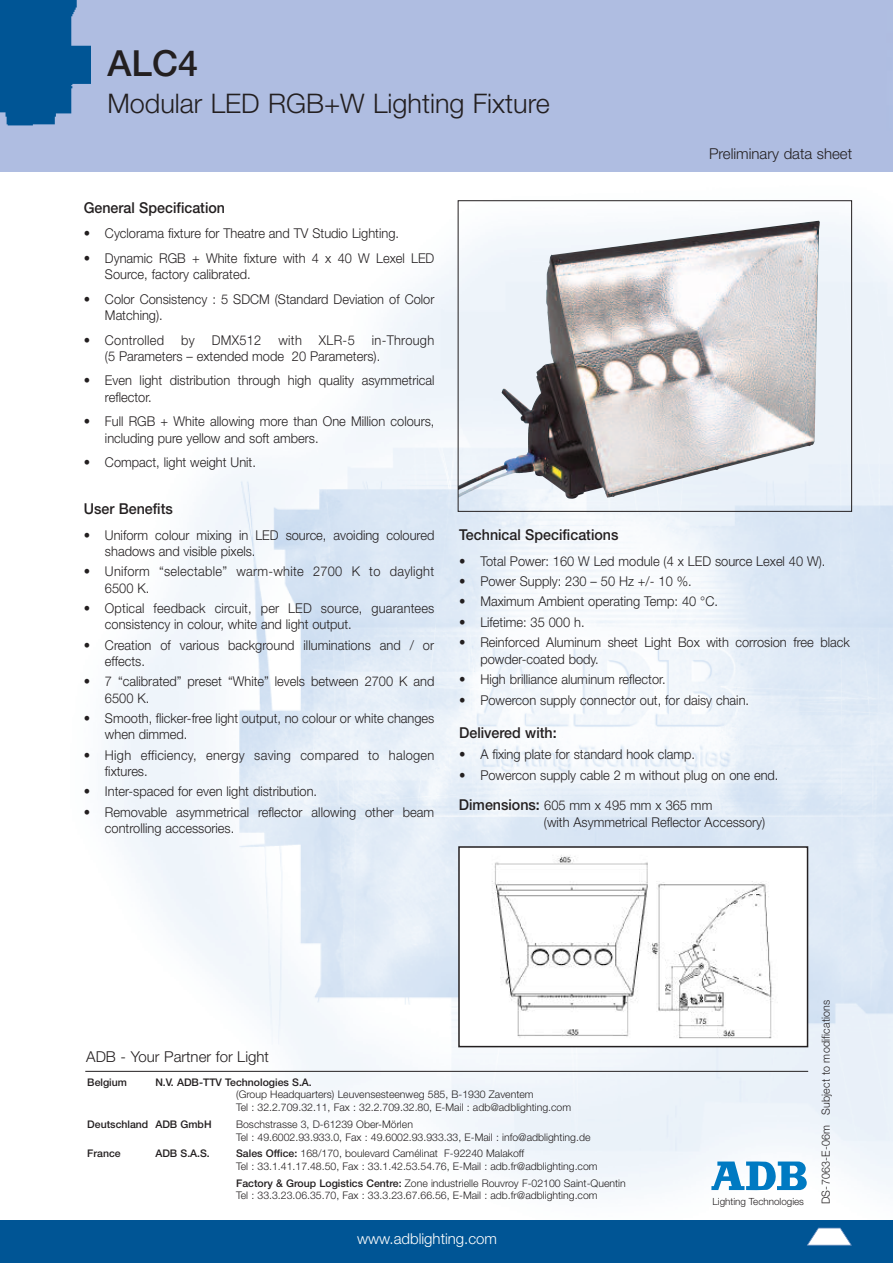
<style>
.page{position:relative;width:893px;height:1263px;background:#fff}
.page>*{position:absolute;margin:0;border:0;box-sizing:border-box;transform-origin:0 0}
.t1{font:500 36px "Helvetica Neue";color:#231f20}
.t2{font:300 27px "Helvetica Neue";color:#231f20}
.t3{font:500 15px "Helvetica Neue";color:#231f20;scale:.95 1}
.t4{font:300 15px "Helvetica Neue";color:#231f20}
.t5{font:300 15px "Helvetica Neue";color:#fff}
.t6{font:300 13.5px/16.2px "Helvetica Neue";color:#231f20;scale:.95 1}
.t7{font:300 13.5px/16.2px "Helvetica Neue";letter-spacing:.02em;color:#231f20;scale:.95 1}
.t8{font:300 11.25px "Helvetica Neue";letter-spacing:.015em;color:#231f20;scale:.95 1}
.t9{font:300 10.5px/12.6px "Helvetica Neue";color:#231f20}
.t10{font:500 10.5px "Helvetica Neue";color:#231f20}
.t11{font:300 9.9px "Helvetica Neue";color:#231f20}
.s1{font-weight:500;font-size:15px}
.s2{font-weight:500}
</style>
<div class="page">
<img style="left:0;top:171px;width:893px;height:1022px">
<div style="left:0;top:1220px;width:893px;height:43px;background:#005595"></div>
<div style="left:0;top:0;width:893px;height:171px;background:#afbde1"></div>
<svg style="left:807px;top:1228px;width:45px;height:17px"></svg>
<img style="left:535px;top:231px;width:284px;height:268px">
<div style="left:458px;top:200px;width:394px;height:312px;border:1px solid #231f20"></div>
<img style="left:0;top:0;width:90px;height:143px">
<svg style="left:711px;top:1161px;width:96px;height:29px"></svg>
<hr style="left:85px;top:1071px;width:723px;height:1px;background:#231f20">
<div style="left:459px;top:847px;width:348px;height:199px;background:#fff"></div>
<img style="left:492px;top:855px;width:281px;height:184px">
<div style="left:458px;top:846px;width:350px;height:201px;border:2px solid #231f20"></div>
<h1 class="t1" style="left:107px;top:50px;width:92px">ALC4</h1>
<h2 class="t2" style="left:107px;top:93px;width:444px">Modular LED RGB+W Lighting Fixture</h2>
<p class="t4" style="left:709px;top:148px;width:145px">Preliminary data sheet</p>
<p class="t3" style="left:84px;top:202px;width:150px">General Specification</p>
<p class="t6" style="left:84px;top:226px;width:333px">• Cyclorama fixture for Theatre and TV Studio Lighting.</p>
<p class="t6" style="left:105px;top:251px;width:348px;text-indent:-21px">• Dynamic RGB + White fixture with 4 x 40 W Lexel LED<br>Source, factory calibrated.</p>
<p class="t6" style="left:105px;top:292px;width:348px;text-indent:-21px">• Color Consistency : 5 SDCM (Standard Deviation of Color<br>Matching).</p>
<p class="t7" style="left:84px;top:333px;width:86px">• Controlled</p>
<p class="t6" style="left:181px;top:333px;width:16px">by</p>
<p class="t6" style="left:212px;top:333px;width:54px">DMX512</p>
<p class="t6" style="left:278px;top:333px;width:26px">with</p>
<p class="t6" style="left:319px;top:333px;width:39px">XLR-5</p>
<p class="t6" style="left:105px;top:333px;width:348px;text-indent:267px">in-Through (5 Parameters – extended mode 20 Parameters).</p>
<p class="t6" style="left:105px;top:374px;width:348px;text-indent:-21px">• Even light distribution through high quality asymmetrical reflector.</p>
<p class="t6" style="left:105px;top:415px;width:348px;text-indent:-21px">• Full RGB + White allowing more than One Million colours, including pure yellow and soft ambers.</p>
<p class="t6" style="left:84px;top:456px;width:183px">• Compact, light weight Unit.</p>
<p class="t3" style="left:84px;top:504px;width:95px">User Benefits</p>
<p class="t6" style="left:105px;top:528px;width:348px;text-indent:-21px">• Uniform colour mixing in LED source, avoiding coloured shadows and visible pixels.</p>
<p class="t7" style="left:105px;top:565px;width:348px;text-indent:-21px">• Uniform “selectable” warm-white 2700 K to daylight<br>6500 K.</p>
<p class="t6" style="left:105px;top:601px;width:348px;text-indent:-21px">• Optical feedback circuit, per LED source, guarantees consistency in colour, white and light output.</p>
<p class="t6" style="left:105px;top:638px;width:348px;text-indent:-21px">• Creation of various background illuminations and / or effects.</p>
<p class="t6" style="left:105px;top:675px;width:348px;text-indent:-21px">• 7 “calibrated” preset “White” levels between 2700 K and<br>6500 K.</p>
<p class="t6" style="left:105px;top:711px;width:348px;text-indent:-21px">• Smooth, flicker-free light output, no colour or white changes when dimmed.</p>
<p class="t7" style="left:105px;top:748px;width:348px;text-indent:-21px">• High efficiency, energy saving compared to halogen fixtures.</p>
<p class="t6" style="left:84px;top:785px;width:247px">• Inter-spaced for even light distribution.</p>
<p class="t6" style="left:105px;top:805px;width:348px;text-indent:-21px">• Removable asymmetrical reflector allowing other beam controlling accessories.</p>
<p class="t3" style="left:459px;top:529px;width:169px">Technical Specifications</p>
<p class="t6" style="left:459px;top:554px;width:387px">• Total Power: 160 W Led module (4 x LED source Lexel 40 W).</p>
<p class="t6" style="left:459px;top:574px;width:246px">• Power Supply: 230 – 50 Hz +/- 10 %.</p>
<p class="t6" style="left:459px;top:595px;width:274px">• Maximum Ambient operating Temp: 40 °C.</p>
<p class="t6" style="left:459px;top:615px;width:134px">• Lifetime: 35 000 h.</p>
<p class="t6" style="left:480px;top:636px;width:390px;text-indent:-21px">• Reinforced Aluminum sheet Light Box with corrosion free black powder-coated body.</p>
<p class="t6" style="left:459px;top:672px;width:219px">• High brilliance aluminum reflector.</p>
<p class="t6" style="left:459px;top:693px;width:307px">• Powercon supply connector out, for daisy chain.</p>
<p class="t3" style="left:459px;top:727px;width:104px">Delivered with:</p>
<p class="t6" style="left:459px;top:747px;width:250px">• A fixing plate for standard hook clamp.</p>
<p class="t6" style="left:459px;top:768px;width:338px">• Powercon supply cable 2 m without plug on one end.</p>
<p class="t6" style="left:544px;top:797px;width:234px;line-height:17px;text-indent:-85px"><span class="s1">Dimensions:</span> 605 mm x 495 mm x 365 mm<br>(with Asymmetrical Reflector Accessory)</p>
<p class="t4" style="left:86px;top:1051px;width:184px">ADB - Your Partner for Light</p>
<p class="t10" style="left:87px;top:1078px;width:41px">Belgium</p>
<p class="t10" style="left:155px;top:1078px;width:158px">N.V. ADB-TTV Technologies S.A.</p>
<p class="t9" style="left:236px;top:1089px;width:337px">(Group Headquarters) Leuvensesteenweg 585, B-1930 Zaventem<br>Tel : 32.2.709.32.11, Fax : 32.2.709.32.80, E-Mail : adb@adblighting.com</p>
<p class="t10" style="left:87px;top:1120px;width:126px">Deutschland ADB GmbH</p>
<p class="t9" style="left:236px;top:1119px;width:356px">Boschstrasse 3, D-61239 Ober-Mörlen<br>Tel : 49.6002.93.933.0, Fax : 49.6002.93.933.33, E-Mail : info@adblighting.de</p>
<p class="t10" style="left:87px;top:1150px;width:35px">France</p>
<p class="t10" style="left:155px;top:1150px;width:56px">ADB S.A.S.</p>
<p class="t9" style="left:236px;top:1148px;width:363px"><span class="s2">Sales Office:</span> 168/170, boulevard Camélinat F-92240 Malakoff<br>Tel : 33.1.41.17.48.50, Fax : 33.1.42.53.54.76, E-Mail : adb.fr@adblighting.com</p>
<p class="t9" style="left:236px;top:1178px;width:391px"><span class="s2">Factory &amp; Group Logistics Centre:</span> Zone industrielle Rouvroy F-02100 Saint-Quentin<br>Tel : 33.3.23.06.35.70, Fax : 33.3.23.67.66.56, E-Mail : adb.fr@adblighting.com</p>
<p class="t5" style="left:357px;top:1233px;width:142px">www.adblighting.com</p>
<p class="t11" style="left:713px;top:1198px;width:93px">Lighting Technologies</p>
<p class="t8" style="left:822px;top:1115px;width:123px;rotate:-90deg">Subject to modifications</p>
<p class="t8" style="left:822px;top:1204px;width:85px;rotate:-90deg">DS-7063-E-06m</p>
</div>
